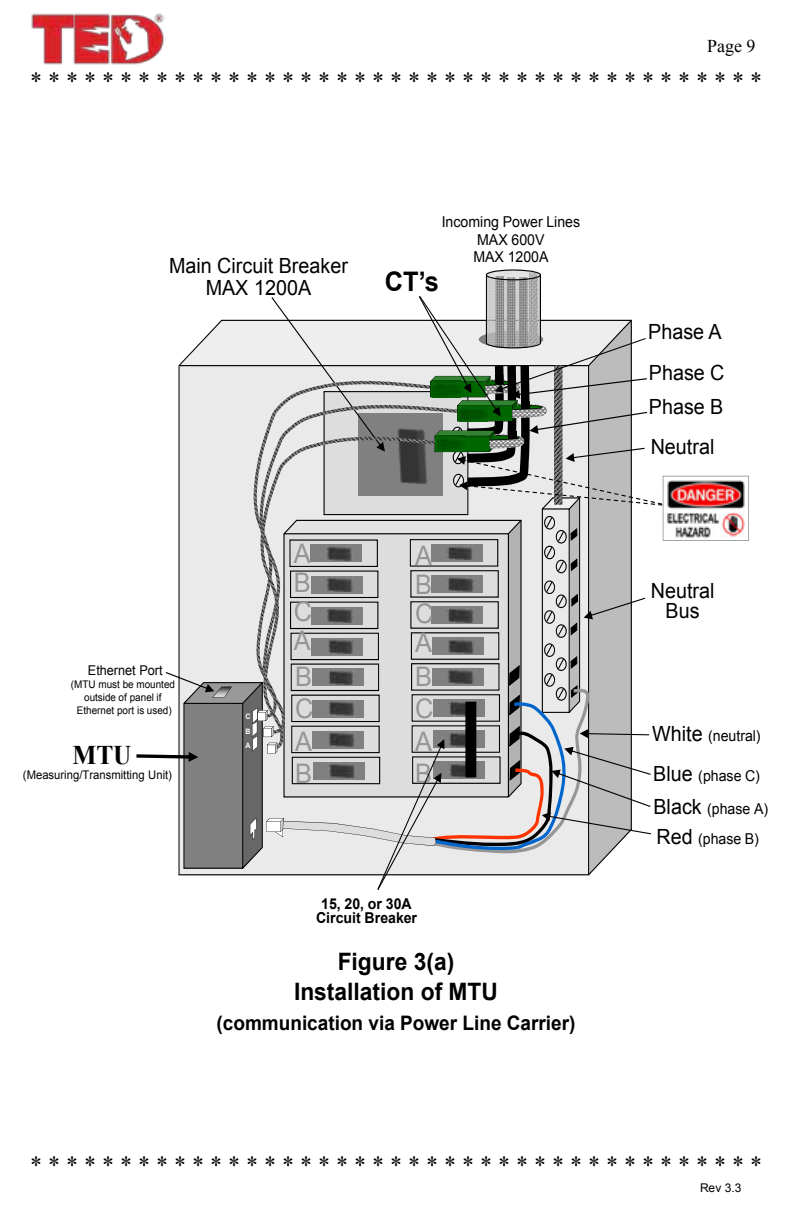
<style>
.page{position:relative;width:792px;height:1224px;background:#fff}
.page>*{position:absolute;margin:0;border:0;box-sizing:border-box;transform-origin:0 0}
.t1{font:27px/29.2px "Arial";color:#939598;text-align:justify;scale:.94 1}
.t2{font:700 27px "Arial";color:#000;scale:.94 1}
.t3{font:700 27px "Times New Roman";color:#000;scale:.94 1}
.t4{font:24px "Times New Roman";color:#000}
.t5{font:700 24px/30px "Arial";color:#000;text-align:center;scale:.95 1}
.t6{font:21px/20.2px "Arial";color:#000;text-align:center;scale:.94 1}
.t7{font:700 20px "Arial";color:#000;scale:.95 1}
.t8{font:18px "Times New Roman";color:#000}
.t9{font:15px/18px "Arial";color:#000;text-align:center;scale:.94 1}
.t10{font:700 15px/14.4px "Arial";color:#000;text-align:center;scale:.94 1}
.t11{font:13.4px "Arial";color:#000;scale:.94 1}
.t12{font:12px "Arial";color:#000;scale:.94 1}
.t13{font:12px "Arial";color:#000}
.t14{font:10.6px/12.6px "Arial";color:#000;text-align:center;scale:.94 1}
.t15{font:700 7.4px/14.4px "Arial";color:#fff;text-align:justify;scale:.94 1}
.s1{font-size:21px}
</style>
<div class="page">
<img style="left:31px;top:13px;width:135px;height:52px">
<svg style="left:136px;top:269px;width:613px;height:621px"></svg>
<p class="t8" style="left:707px;top:34px;width:50px">Page 9</p>
<h2 class="t4" style="left:30px;top:64px;width:733px">* * * * * * * * * * * * * * * * * * * * * * * * * * * * * * * * * * * * * * * * *</h2>
<h3 class="t6" style="left:169px;top:254px;width:192px;line-height:22.6px">Main Circuit Breaker<br>MAX 1200A</h3>
<p class="t9" style="left:442px;top:212px;width:149px">Incoming Power Lines<br>MAX 600V<br>MAX 1200A</p>
<h1 class="t2" style="left:385px;top:264px;width:59px">CT’s</h1>
<p class="t11" style="left:88px;top:662px;width:81px">Ethernet Port</p>
<p class="t14" style="left:71px;top:679px;width:112px">(MTU must be mounted outside of panel if<br>Ethernet port is used)</p>
<h1 class="t3" style="left:72px;top:736px;width:65px">MTU</h1>
<p class="t12" style="left:23px;top:767px;width:160px">(Measuring/Transmitting Unit)</p>
<p class="t15" style="left:245px;top:710px;width:7px">C B A</p>
<h1 class="t1" style="left:294px;top:539px;width:21px">A B C A</h1>
<h1 class="t1" style="left:295px;top:661px;width:21px;line-height:32.4px">B C A B</h1>
<h1 class="t1" style="left:415px;top:541px;width:21px">A B C A</h1>
<h1 class="t1" style="left:415px;top:661px;width:21px;line-height:32.4px">B C A B</h1>
<p class="t10" style="left:316px;top:897px;width:109px">15, 20, or 30A<br>Circuit Breaker</p>
<h2 class="t5" style="left:294px;top:947px;width:216px">Figure 3(a)<br>Installation of MTU</h2>
<h3 class="t7" style="left:217px;top:1010px;width:379px">(communication via Power Line Carrier)</h3>
<h3 class="t6" style="left:648px;top:322px;width:80px">Phase A</h3>
<h3 class="t6" style="left:649px;top:363px;width:82px">Phase C</h3>
<h3 class="t6" style="left:649px;top:397px;width:81px">Phase B</h3>
<h3 class="t6" style="left:651px;top:437px;width:69px">Neutral</h3>
<h3 class="t6" style="left:651px;top:581px;width:69px">Neutral<br>Bus</h3>
<p class="t9" style="left:652px;top:727px;width:117px"><span class="s1">White</span> (neutral)</p>
<p class="t9" style="left:653px;top:767px;width:115px"><span class="s1">Blue</span> (phase C)</p>
<p class="t9" style="left:653px;top:800px;width:123px"><span class="s1">Black</span> (phase A)</p>
<p class="t9" style="left:657px;top:829px;width:111px"><span class="s1">Red</span> (phase B)</p>
<h2 class="t4" style="left:30px;top:1149px;width:733px">* * * * * * * * * * * * * * * * * * * * * * * * * * * * * * * * * * * * * * * * *</h2>
<p class="t13" style="left:700px;top:1180px;width:43px">Rev 3.3</p>
</div>
